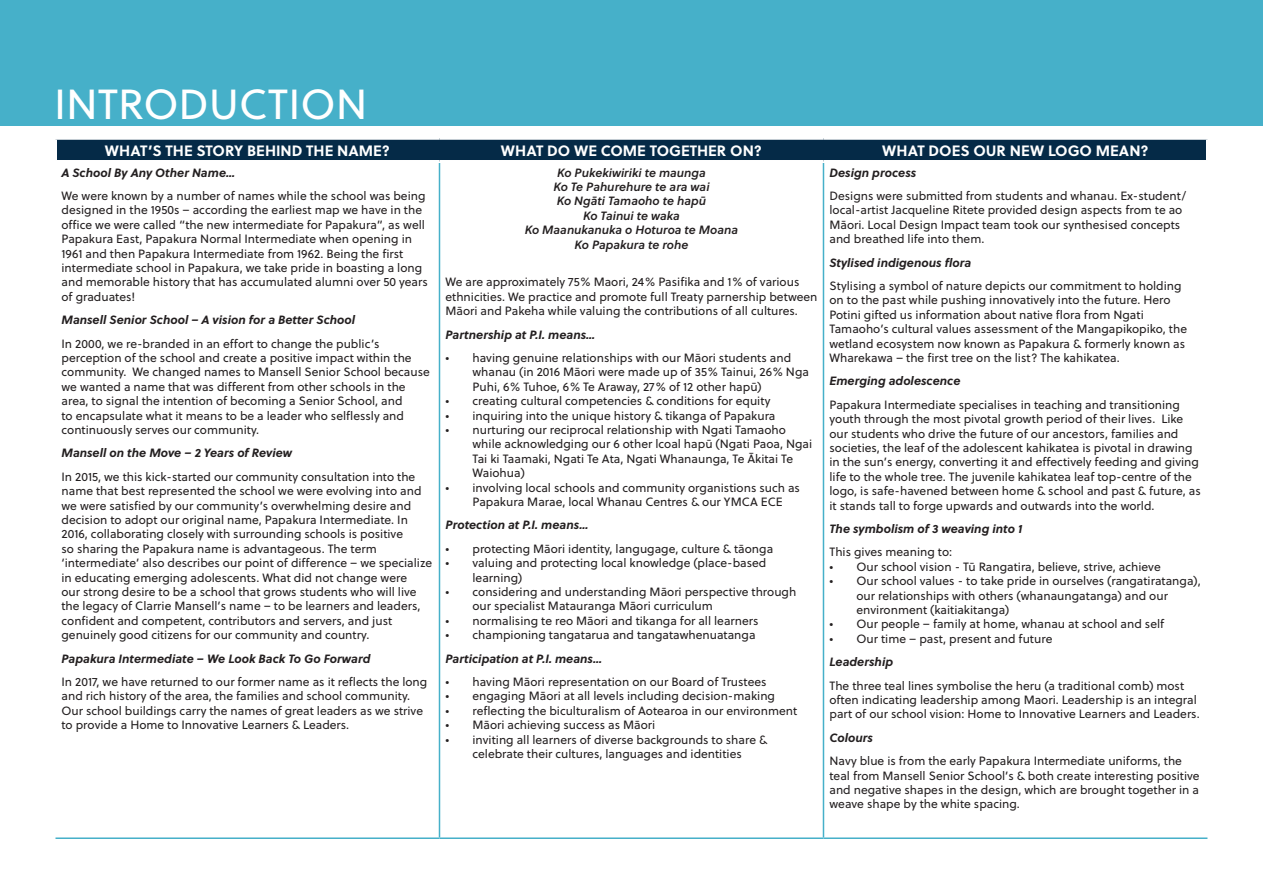
<style>
.page{position:relative;width:1263px;height:893px;background:#fff}
.page>*{position:absolute;margin:0;border:0;box-sizing:border-box;transform-origin:0 0}
.t1{font:42px "Soleil";color:#fff}
.t2{font:700 15px "Soleil";color:#fff}
.t3{font:12px/14.4px "Soleil";color:#231f20}
.t4{font:italic 700 12px "Soleil";color:#231f20}
.t5{font:italic 12px/14.4px "Soleil Sb";color:#231f20;text-align:center}
</style>
<div class="page">
<div style="left:0;top:0;width:1263px;height:125px;background:#46b0c9"></div>
<div style="left:57px;top:140px;width:1149px;height:20px;background:#052a47"></div>
<hr style="left:56px;top:837px;width:383px;height:2px;background:#46b0c9">
<hr style="left:439px;top:837px;width:384px;height:2px;background:#46b0c9">
<hr style="left:823px;top:837px;width:384px;height:2px;background:#46b0c9">
<hr style="left:439px;top:163px;width:1px;height:674px;background:#46b0c9">
<hr style="left:823px;top:163px;width:1px;height:674px;background:#46b0c9">
<h1 class="t1" style="left:54px;top:74px;width:315px">INTRODUCTION</h1>
<p class="t2" style="left:105px;top:139px;width:287px">WHAT’S THE STORY BEHIND THE NAME?</p>
<p class="t2" style="left:501px;top:139px;width:263px">WHAT DO WE COME TOGETHER ON?</p>
<p class="t2" style="left:882px;top:139px;width:268px">WHAT DOES OUR NEW LOGO MEAN?</p>
<p class="t4" style="left:62px;top:163px;width:175px">A School By Any Other Name…</p>
<p class="t3" style="left:62px;top:188px;width:368px">We were known by a number of names while the school was being designed in the 1950s – according the earliest map we have in the office we were called “the new intermediate for Papakura”, as well Papakura East, Papakura Normal Intermediate when opening in 1961 and then Papakura Intermediate from 1962. Being the first intermediate school in Papakura, we take pride in boasting a long and memorable history that has accumulated alumni over 50 years of graduates!</p>
<p class="t4" style="left:62px;top:311px;width:295px">Mansell Senior School – A vision for a Better School</p>
<p class="t3" style="left:62px;top:336px;width:370px">In 2000, we re-branded in an effort to change the public’s perception of the school and create a positive impact within the community. We changed names to Mansell Senior School because we wanted a name that was different from other schools in the area, to signal the intention of becoming a Senior School, and<br>to encapsulate what it means to be a leader who selflessly and continuously serves our community.</p>
<p class="t4" style="left:62px;top:444px;width:232px">Mansell on the Move – 2 Years of Review</p>
<p class="t3" style="left:62px;top:469px;width:372px">In 2015, we this kick-started our community consultation into the name that best represented the school we were evolving into and we were satisfied by our community’s overwhelming desire and decision to adopt our original name, Papakura Intermediate. In 2016, collaborating closely with surrounding schools is positive<br>so sharing the Papakura name is advantageous. The term ‘intermediate’ also describes our point of difference – we specialize in educating emerging adolescents. What did not change were<br>our strong desire to be a school that grows students who will live the legacy of Clarrie Mansell’s name – to be learners and leaders, confident and competent, contributors and servers, and just genuinely good citizens for our community and country.</p>
<p class="t4" style="left:62px;top:649px;width:310px">Papakura Intermediate – We Look Back To Go Forward</p>
<p class="t3" style="left:62px;top:674px;width:367px">In 2017, we have returned to our former name as it reflects the long and rich history of the area, the families and school community.<br>Our school buildings carry the names of great leaders as we strive to provide a Home to Innovative Learners &amp; Leaders.</p>
<p class="t5" style="left:525px;top:165px;width:215px">Ko Pukekiwiriki te maunga<br>Ko Te Pahurehure te ara wai<br>Ko Ngāti Tamaoho te hapū<br>Ko Tainui te waka<br>Ko Maanukanuka o Hoturoa te Moana<br>Ko Papakura te rohe</p>
<p class="t3" style="left:445px;top:275px;width:373px">We are approximately 75% Maori, 24% Pasifika and 1% of various ethnicities. We practice and promote full Treaty parnership between<br>Māori and Pakeha while valuing the contributions of all cultures.</p>
<p class="t4" style="left:445px;top:325px;width:151px">Partnership at P.I. means…</p>
<p class="t3" style="left:472px;top:350px;width:338px;text-indent:-27px">• having genuine relationships with our Māori students and whanau (in 2016 Māori were made up of 35% Tainui, 26% Nga<br>Puhi, 6% Tuhoe, 6% Te Araway, 27% of 12 other hapū)</p>
<p class="t3" style="left:445px;top:393px;width:326px">• creating cultural competencies &amp; conditions for equity</p>
<p class="t3" style="left:445px;top:408px;width:331px">• inquiring into the unique history &amp; tikanga of Papakura</p>
<p class="t3" style="left:472px;top:422px;width:341px;text-indent:-27px">• nurturing our reciprocal relationship with Ngati Tamaoho while acknowledging our 6 other lcoal hapū (Ngati Paoa, Ngai Tai ki Taamaki, Ngati Te Ata, Ngati Whanaunga, Te Ākitai Te Waiohua)</p>
<p class="t3" style="left:472px;top:480px;width:329px;text-indent:-27px">• involving local schools and community organistions such as<br>Papakura Marae, local Whanau Centres &amp; our YMCA ECE</p>
<p class="t4" style="left:445px;top:516px;width:144px">Protection at P.I. means…</p>
<p class="t3" style="left:445px;top:541px;width:329px">• protecting Māori identity, langugage, culture &amp; tāonga</p>
<p class="t3" style="left:472px;top:555px;width:295px;text-indent:-27px">• valuing and protecting local knowledge (place-based learning)</p>
<p class="t3" style="left:472px;top:584px;width:325px;text-indent:-27px">• considering and understanding Māori perspective through our specialist Matauranga Māori curriculum</p>
<p class="t3" style="left:445px;top:613px;width:315px">• normalising te reo Māori and tikanga for all learners</p>
<p class="t3" style="left:445px;top:627px;width:312px">• championing tangatarua and tangatawhenuatanga</p>
<p class="t4" style="left:445px;top:649px;width:158px">Participation at P.I. means…</p>
<p class="t3" style="left:445px;top:674px;width:323px">• having Māori representation on our Board of Trustees</p>
<p class="t3" style="left:445px;top:689px;width:331px">• engaging Māori at all levels including decision-making</p>
<p class="t3" style="left:445px;top:703px;width:353px">• reflecting the biculturalism of Aotearoa in our environment</p>
<p class="t3" style="left:445px;top:717px;width:211px">• Māori achieving success as Māori</p>
<p class="t3" style="left:445px;top:732px;width:323px;text-align:center">• inviting all learners of diverse backgrounds to share &amp; celebrate their cultures, languages and identities</p>
<p class="t4" style="left:829px;top:163px;width:88px">Design process</p>
<p class="t3" style="left:829px;top:188px;width:358px">Designs were submitted from students and whanau. Ex-student/ local-artist Jacqueline Ritete provided design aspects from te ao Māori. Local Design Impact team took our synthesised concepts and breathed life into them.</p>
<p class="t4" style="left:829px;top:253px;width:143px">Stylised indigenous flora</p>
<p class="t3" style="left:829px;top:278px;width:359px">Stylising a symbol of nature depicts our commitment to holding on to the past while pushing innovatively into the future. Hero Potini gifted us information about native flora from Ngati Tamaoho’s cultural values assessment of the Mangapikopiko, the wetland ecosystem now known as Papakura &amp; formerly known as Wharekawa – the first tree on the list? The kahikatea.</p>
<p class="t4" style="left:829px;top:372px;width:133px">Emerging adolescence</p>
<p class="t3" style="left:829px;top:397px;width:373px">Papakura Intermediate specialises in teaching and transitioning youth through the most pivotal growth period of their lives. Like our students who drive the future of our ancestors, families and societies, the leaf of the adolescent kahikatea is pivotal in drawing in the sun’s energy, converting it and effectively feeding and giving life to the whole tree. The juvenile kahikatea leaf top-centre of the logo, is safe-havened between home &amp; school and past &amp; future, as it stands tall to forge upwards and outwards into the world.</p>
<p class="t4" style="left:829px;top:519px;width:194px">The symbolism of 3 weaving into 1</p>
<p class="t3" style="left:829px;top:545px;width:124px">This gives meaning to:</p>
<p class="t3" style="left:829px;top:559px;width:333px">• Our school vision - Tū Rangatira, believe, strive, achieve</p>
<p class="t3" style="left:856px;top:573px;width:346px;text-indent:-27px">• Our school values - to take pride in ourselves (rangatiratanga), our relationships with others (whanaungatanga) and our environment (kaitiakitanga)</p>
<p class="t3" style="left:829px;top:617px;width:336px">• Our people – family at home, whanau at school and self</p>
<p class="t3" style="left:829px;top:631px;width:224px">• Our time – past, present and future</p>
<p class="t4" style="left:829px;top:653px;width:65px">Leadership</p>
<p class="t3" style="left:829px;top:678px;width:372px">The three teal lines symbolise the heru (a traditional comb) most often indicating leadership among Maori. Leadership is an integral part of our school vision: Home to Innovative Learners and Leaders.</p>
<p class="t4" style="left:829px;top:728px;width:45px">Colours</p>
<p class="t3" style="left:829px;top:753px;width:372px">Navy blue is from the early Papakura Intermediate uniforms, the teal from Mansell Senior School’s &amp; both create interesting positive and negative shapes in the design, which are brought together in a weave shape by the white spacing.</p>
</div>
